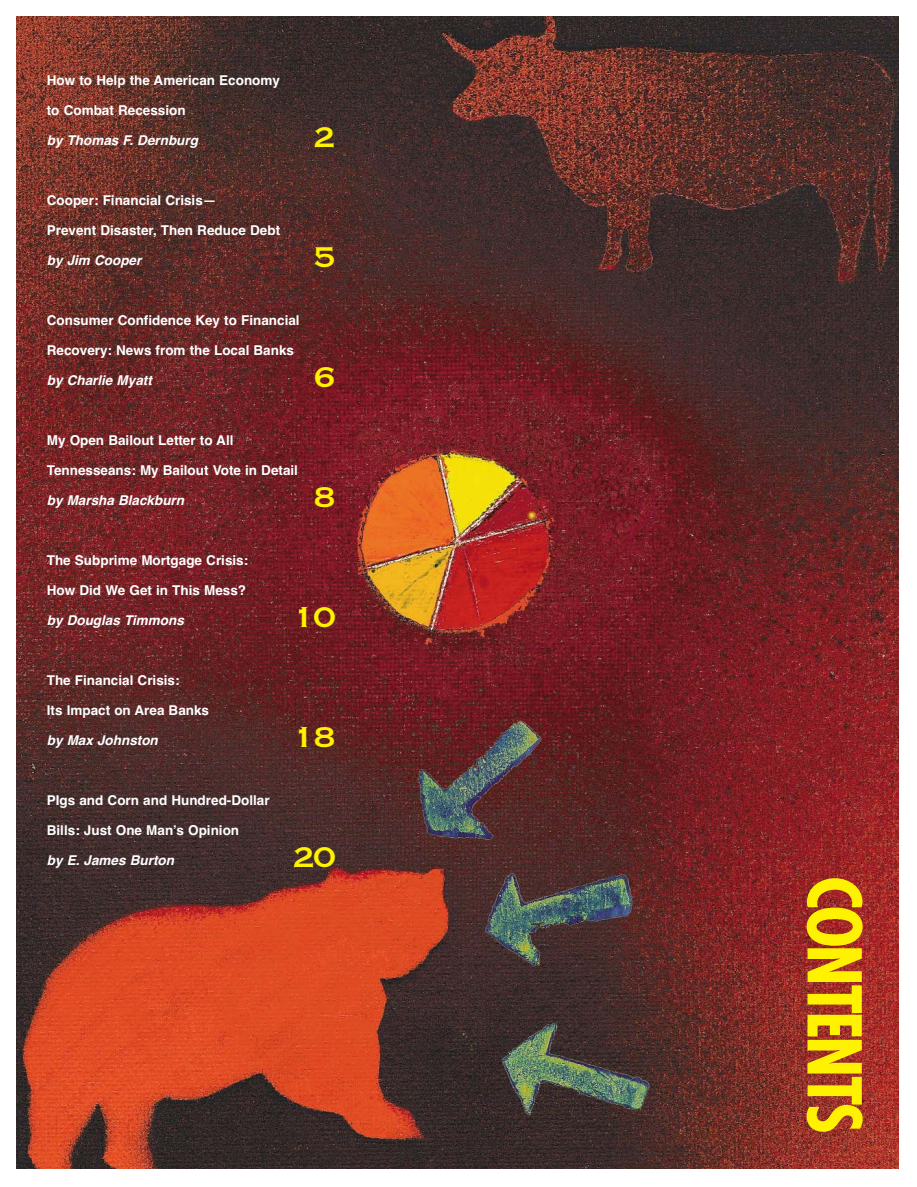
<style>
.page{position:relative;width:917px;height:1187px;background:#fff}
.page>*{position:absolute;margin:0;border:0;box-sizing:border-box;transform-origin:0 0}
.t1{font:700 condensed 72px "Futura";letter-spacing:-.045em;color:#fff200}
.t2{font:37.5px "Copperplate Thirty One BC";color:#fff200}
.t3{font:700 13.5px "Helvetica";color:#fff}
.t4{font:italic 700 13.5px "Helvetica";color:#fff}
</style>
<div class="page">
<img style="left:16px;top:16px;width:882px;height:1152px">
<p class="t3" style="left:47px;top:75px;width:235px">How to Help the American Economy</p>
<p class="t3" style="left:47px;top:105px;width:140px">to Combat Recession</p>
<p class="t4" style="left:47px;top:135px;width:153px">by Thomas F. Dernburg</p>
<p class="t3" style="left:47px;top:195px;width:171px">Cooper: Financial Crisis—</p>
<p class="t3" style="left:47px;top:225px;width:235px">Prevent Disaster, Then Reduce Debt</p>
<p class="t4" style="left:47px;top:255px;width:96px">by Jim Cooper</p>
<h2 class="t2" style="left:313px;top:112px;width:24px">2</h2>
<h2 class="t2" style="left:313px;top:232px;width:24px">5</h2>
<p class="t3" style="left:47px;top:315px;width:254px">Consumer Confidence Key to Financial</p>
<p class="t3" style="left:47px;top:345px;width:249px">Recovery: News from the Local Banks</p>
<p class="t4" style="left:47px;top:375px;width:106px">by Charlie Myatt</p>
<h2 class="t2" style="left:313px;top:352px;width:24px">6</h2>
<p class="t3" style="left:47px;top:435px;width:188px">My Open Bailout Letter to All</p>
<p class="t3" style="left:47px;top:465px;width:253px">Tennesseans: My Bailout Vote in Detail</p>
<p class="t4" style="left:47px;top:495px;width:139px">by Marsha Blackburn</p>
<h2 class="t2" style="left:313px;top:472px;width:24px">8</h2>
<p class="t3" style="left:47px;top:555px;width:203px">The Subprime Mortgage Crisis:</p>
<p class="t3" style="left:47px;top:585px;width:201px">How Did We Get in This Mess?</p>
<p class="t4" style="left:47px;top:615px;width:139px">by Douglas Timmons</p>
<p class="t3" style="left:47px;top:675px;width:134px">The Financial Crisis:</p>
<p class="t3" style="left:47px;top:705px;width:164px">Its Impact on Area Banks</p>
<p class="t4" style="left:47px;top:735px;width:112px">by Max Johnston</p>
<p class="t3" style="left:47px;top:795px;width:224px">PIgs and Corn and Hundred-Dollar</p>
<p class="t3" style="left:47px;top:825px;width:194px">Bills: Just One Manʼs Opinion</p>
<p class="t4" style="left:47px;top:855px;width:129px">by E. James Burton</p>
<h2 class="t2" style="left:292px;top:592px;width:45px">10</h2>
<h2 class="t2" style="left:292px;top:712px;width:45px">18</h2>
<h2 class="t2" style="left:292px;top:832px;width:45px">20</h2>
<h1 class="t1" style="left:865px;top:876px;width:259px;rotate:90deg">CONTENTS</h1>
</div>
